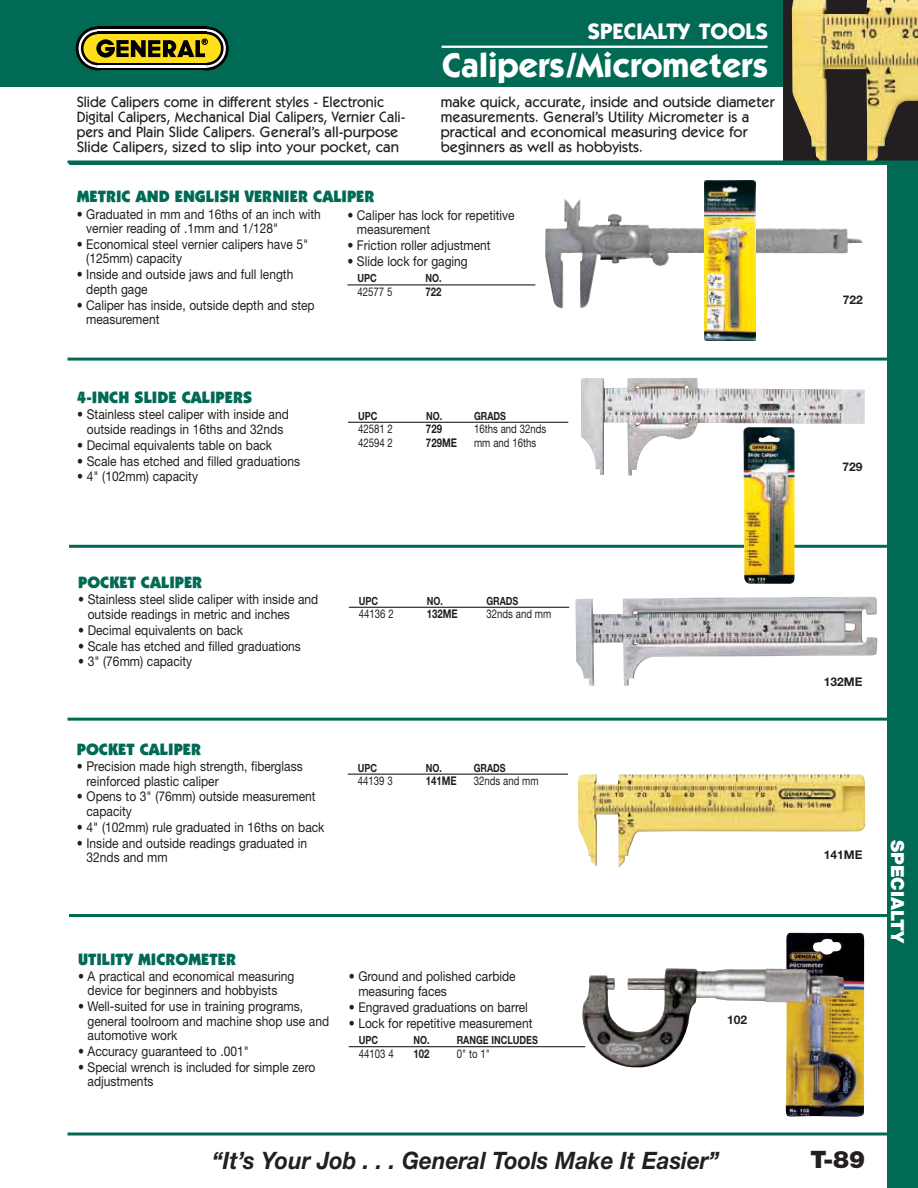
<style>
.page{position:relative;width:918px;height:1188px;background:#fff}
.page>*{position:absolute;margin:0;border:0;box-sizing:border-box;transform-origin:0 0}
.t1{font:700 34.5px "Itc Kabel";color:#fff}
.t2{font:italic 700 24px "Helvetica Neue";color:#231f20;scale:.93 1}
.t3{font:900 24px "Helvetica Neue";color:#231f20}
.t4{font:700 22.5px "Itc Kabel";color:#fff}
.t5{font:900 18px "Helvetica Neue";color:#fff}
.t6{font:900 16.5px "Itc Kabel";color:#006a55}
.t7{font:500 15px/15px "Itc Kabel";color:#231f20;scale:.95 1}
.t8{font:500 15px/15px "Itc Kabel";color:#231f20}
.t9{font:13.5px/14.4px "Helvetica Neue";color:#231f20;scale:.89 1}
.t10{font:12px "Helvetica Neue";color:#231f20;scale:.8 1}
.t11{font:700 12px "Helvetica Neue";color:#231f20;scale:.8 1}
.t12{font:700 12px "Helvetica Neue";color:#231f20}
.t13{font:700 11.25px "Helvetica Neue";color:#231f20;scale:.8 1}
</style>
<div class="page">
<img style="left:786px;top:933px;width:78px;height:184px">
<div style="left:888px;top:162px;width:30px;height:1026px;background:#006a55"></div>
<div style="left:0;top:0;width:783px;height:87px;background:#006a55"></div>
<div style="left:783px;top:0;width:135px;height:162px;background:#231f20"></div>
<img style="left:792px;top:0;width:126px;height:160px">
<svg style="left:68px;top:160px;width:850px;height:4px;background:#358675"></svg>
<hr style="left:68px;top:718px;width:823px;height:3px;background:#006a55">
<svg style="left:76px;top:27px;width:44px;height:43px"></svg>
<svg style="left:185px;top:27px;width:44px;height:43px"></svg>
<div style="left:98px;top:27px;width:109px;height:43px;background:#000"></div>
<svg style="left:79px;top:29px;width:38px;height:39px"></svg>
<svg style="left:188px;top:29px;width:38px;height:39px"></svg>
<svg style="left:98px;top:29px;width:109px;height:39px"></svg>
<div style="left:81px;top:32px;width:33px;height:33px;background:#000;border-radius:50%"></div>
<svg style="left:190px;top:32px;width:34px;height:33px"></svg>
<div style="left:98px;top:32px;width:109px;height:33px;background:#000"></div>
<div style="left:83px;top:34px;width:29px;height:29px;background:#ffdf1b;border-radius:50%"></div>
<div style="left:98px;top:34px;width:109px;height:29px;background:#ffdf1b"></div>
<div style="left:193px;top:34px;width:28px;height:29px;background:#ffdf1b;border-radius:50%"></div>
<svg style="left:96px;top:39px;width:19px;height:19px"></svg>
<div style="left:101px;top:44px;width:9px;height:9px;background:#ffdf1b;border-radius:50%"></div>
<svg style="left:105px;top:39px;width:103px;height:18px"></svg>
<hr style="left:442px;top:46px;width:326px;height:2px;background:#fff">
<svg style="left:68px;top:1132px;width:820px;height:4px;background:#3f8e7e"></svg>
<hr style="left:347px;top:284px;width:188px;height:1px;background:#231f20">
<img style="left:545px;top:199px;width:317px;height:110px">
<hr style="left:69px;top:545px;width:822px;height:3px;background:#006a55">
<hr style="left:68px;top:358px;width:823px;height:3px;background:#006a55">
<hr style="left:349px;top:607px;width:220px;height:1px;background:#231f20">
<img style="left:575px;top:597px;width:302px;height:89px">
<hr style="left:69px;top:162px;width:824px;height:3px;background:#006a55">
<hr style="left:348px;top:422px;width:220px;height:1px;background:#231f20">
<img style="left:581px;top:378px;width:284px;height:98px">
<hr style="left:69px;top:914px;width:821px;height:3px;background:#006a55">
<hr style="left:348px;top:774px;width:220px;height:1px;background:#231f20">
<img style="left:578px;top:774px;width:287px;height:93px">
<img style="left:581px;top:968px;width:263px;height:101px">
<hr style="left:349px;top:1046px;width:236px;height:1px;background:#231f20">
<img style="left:705px;top:181px;width:50px;height:159px">
<img style="left:743px;top:427px;width:52px;height:157px">
<h3 class="t4" style="left:588px;top:23px;width:182px">SPECIALTY TOOLS</h3>
<h1 class="t1" style="left:442px;top:52px;width:327px">Calipers/Micrometers</h1>
<p class="t7" style="left:77px;top:95px;width:348px">Slide Calipers come in different styles - Electronic Digital Calipers, Mechanical Dial Calipers, Vernier Cali&shy;pers and Plain Slide Calipers. General’s all-purpose Slide Calipers, sized to slip into your pocket, can</p>
<p class="t8" style="left:441px;top:95px;width:336px">make quick, accurate, inside and outside diameter measurements. General’s Utility Micrometer is a practical and economical measuring device for beginners as well as hobbyists.</p>
<p class="t6" style="left:77px;top:190px;width:299px">METRIC AND ENGLISH VERNIER CALIPER</p>
<p class="t9" style="left:86px;top:208px;width:265px;text-indent:-10px">• Graduated in mm and 16ths of an inch with vernier reading of .1mm and 1/128"</p>
<p class="t9" style="left:86px;top:238px;width:251px;text-indent:-10px">• Economical steel vernier calipers have 5" (125mm) capacity</p>
<p class="t9" style="left:86px;top:269px;width:234px;text-indent:-10px">• Inside and outside jaws and full length depth gage</p>
<p class="t9" style="left:86px;top:299px;width:258px;text-indent:-10px">• Caliper has inside, outside depth and step measurement</p>
<p class="t6" style="left:77px;top:391px;width:177px">4-INCH SLIDE CALIPERS</p>
<p class="t9" style="left:77px;top:409px;width:239px;text-align:center">• Stainless steel caliper with inside and outside readings in 16ths and 32nds</p>
<p class="t9" style="left:77px;top:439px;width:220px">• Decimal equivalents table on back</p>
<p class="t9" style="left:77px;top:455px;width:252px">• Scale has etched and filled graduations</p>
<p class="t9" style="left:77px;top:471px;width:137px">• 4" (102mm) capacity</p>
<p class="t9" style="left:357px;top:209px;width:179px;text-indent:-10px">• Caliper has lock for repetitive measurement</p>
<p class="t9" style="left:347px;top:239px;width:162px">• Friction roller adjustment</p>
<p class="t9" style="left:347px;top:255px;width:137px">• Slide lock for gaging</p>
<p class="t13" style="left:357px;top:274px;width:26px">UPC</p>
<p class="t13" style="left:425px;top:274px;width:22px">NO.</p>
<p class="t10" style="left:357px;top:287px;width:45px">42577 5</p>
<p class="t11" style="left:425px;top:287px;width:22px">722</p>
<p class="t13" style="left:358px;top:412px;width:26px">UPC</p>
<p class="t13" style="left:426px;top:412px;width:22px">NO.</p>
<p class="t13" style="left:474px;top:412px;width:42px">GRADS</p>
<p class="t10" style="left:358px;top:425px;width:45px">42581 2</p>
<p class="t11" style="left:426px;top:425px;width:22px">729</p>
<p class="t10" style="left:474px;top:425px;width:92px">16ths and 32nds</p>
<p class="t10" style="left:358px;top:438px;width:45px">42594 2</p>
<p class="t11" style="left:426px;top:438px;width:40px">729ME</p>
<p class="t10" style="left:474px;top:438px;width:79px">mm and 16ths</p>
<p class="t12" style="left:843px;top:296px;width:22px">722</p>
<p class="t12" style="left:842px;top:462px;width:22px">729</p>
<p class="t6" style="left:78px;top:576px;width:126px">POCKET CALIPER</p>
<p class="t9" style="left:88px;top:594px;width:261px;text-indent:-10px">• Stainless steel slide caliper with inside and outside readings in metric and inches</p>
<p class="t9" style="left:78px;top:624px;width:187px">• Decimal equivalents on back</p>
<p class="t9" style="left:78px;top:640px;width:252px">• Scale has etched and filled graduations</p>
<p class="t9" style="left:78px;top:656px;width:130px">• 3" (76mm) capacity</p>
<p class="t6" style="left:77px;top:743px;width:126px">POCKET CALIPER</p>
<p class="t9" style="left:87px;top:760px;width:244px;text-indent:-10px">• Precision made high strength, fiberglass reinforced plastic caliper</p>
<p class="t9" style="left:87px;top:791px;width:259px;text-indent:-10px">• Opens to 3" (76mm) outside measurement capacity</p>
<p class="t9" style="left:77px;top:821px;width:280px">• 4" (102mm) rule graduated in 16ths on back</p>
<p class="t9" style="left:87px;top:837px;width:249px;text-indent:-10px">• Inside and outside readings graduated in<br>32nds and mm</p>
<p class="t13" style="left:359px;top:597px;width:26px">UPC</p>
<p class="t13" style="left:427px;top:597px;width:22px">NO.</p>
<p class="t13" style="left:486px;top:597px;width:42px">GRADS</p>
<p class="t10" style="left:359px;top:610px;width:45px">44136 2</p>
<p class="t11" style="left:427px;top:610px;width:40px">132ME</p>
<p class="t10" style="left:486px;top:610px;width:83px">32nds and mm</p>
<p class="t13" style="left:358px;top:763px;width:26px">UPC</p>
<p class="t13" style="left:426px;top:763px;width:22px">NO.</p>
<p class="t13" style="left:474px;top:763px;width:42px">GRADS</p>
<p class="t10" style="left:358px;top:776px;width:45px">44139 3</p>
<p class="t11" style="left:426px;top:776px;width:40px">141ME</p>
<p class="t10" style="left:474px;top:776px;width:83px">32nds and mm</p>
<p class="t6" style="left:78px;top:953px;width:160px">UTILITY MICROMETER</p>
<p class="t9" style="left:78px;top:970px;width:244px;text-align:center">• A practical and economical measuring device for beginners and hobbyists</p>
<p class="t9" style="left:88px;top:1000px;width:273px;text-indent:-10px">• Well-suited for use in training programs, general toolroom and machine shop use and automotive work</p>
<p class="t9" style="left:78px;top:1045px;width:194px">• Accuracy guaranteed to .001"</p>
<p class="t9" style="left:88px;top:1061px;width:257px;text-indent:-10px">• Special wrench is included for simple zero adjustments</p>
<p class="t9" style="left:358px;top:970px;width:178px;line-height:15px;text-indent:-10px">• Ground and polished carbide measuring faces</p>
<p class="t9" style="left:349px;top:1001px;width:203px">• Engraved graduations on barrel</p>
<p class="t9" style="left:349px;top:1017px;width:208px">• Lock for repetitive measurement</p>
<p class="t13" style="left:359px;top:1036px;width:26px">UPC</p>
<p class="t13" style="left:414px;top:1036px;width:22px">NO.</p>
<p class="t13" style="left:457px;top:1036px;width:103px">RANGE INCLUDES</p>
<p class="t10" style="left:359px;top:1049px;width:45px">44103 4</p>
<p class="t11" style="left:414px;top:1049px;width:22px">102</p>
<p class="t10" style="left:457px;top:1049px;width:43px">0" to 1"</p>
<p class="t12" style="left:727px;top:1015px;width:22px">102</p>
<p class="t12" style="left:824px;top:678px;width:40px">132ME</p>
<p class="t12" style="left:824px;top:850px;width:40px">141ME</p>
<h2 class="t2" style="left:212px;top:1152px;width:547px">“It’s Your Job . . . General Tools Make It Easier”</h2>
<h2 class="t3" style="left:811px;top:1150px;width:56px">T-89</h2>
<h3 class="t5" style="left:904px;top:840px;width:105px;rotate:90deg">SPECIALTY</h3>
</div>
